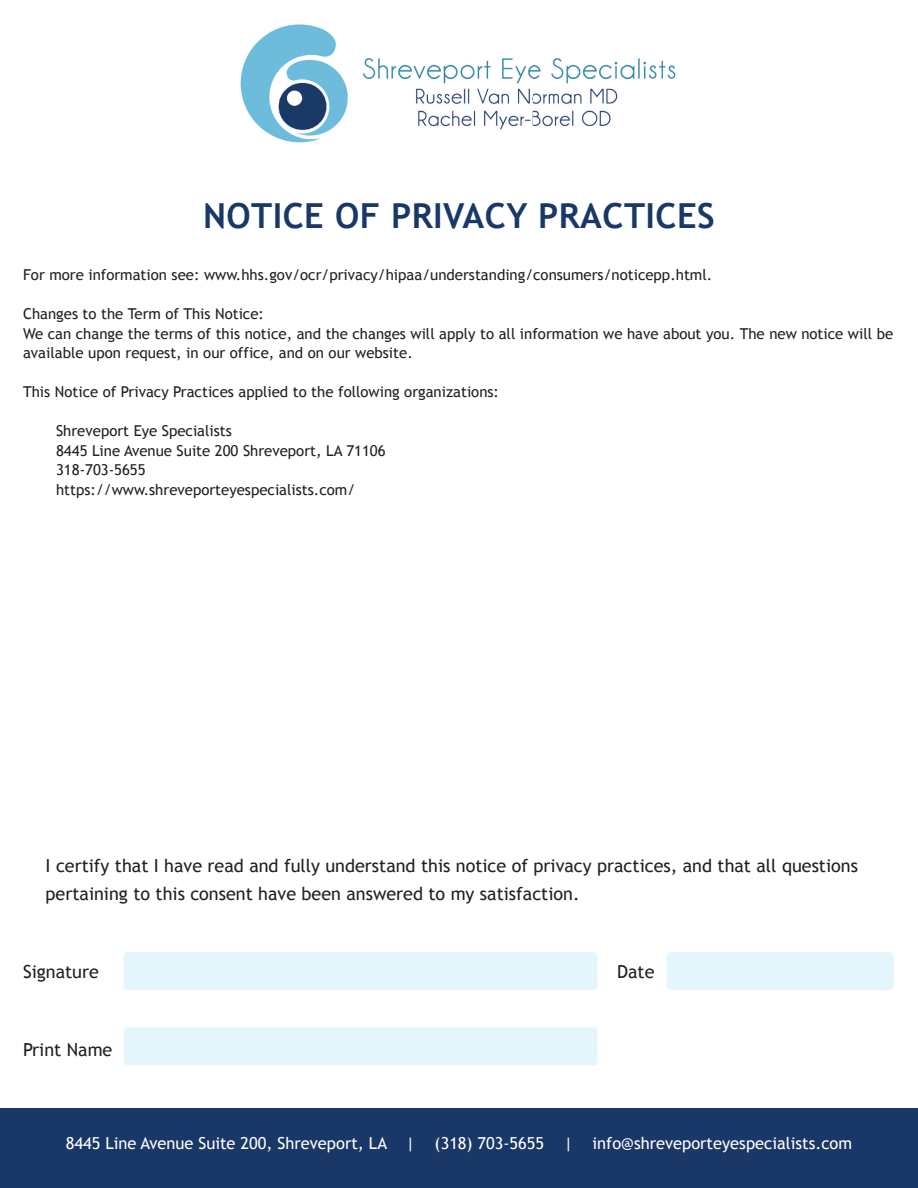
<style>
.page{position:relative;width:918px;height:1188px;background:#fff}
.page>*{position:absolute;margin:0;border:0;box-sizing:border-box;transform-origin:0 0}
.t1{font:700 34.5px "Trebuchet MS";letter-spacing:.01em;color:#1a3867}
.t2{font:18px/28.5px "Trebuchet MS";color:#231f20}
.t3{font:16.5px "Trebuchet MS";color:#fff}
.t4{font:15px/19.5px "Trebuchet MS";color:#231f20}
</style>
<div class="page">
<div style="left:124px;top:952px;width:474px;height:38px;background:#e4f5fc;border-radius:4px"></div>
<div style="left:667px;top:952px;width:227px;height:38px;background:#e4f5fc;border-radius:4px"></div>
<div style="left:124px;top:1027px;width:474px;height:38px;background:#e4f5fc;border-radius:4px"></div>
<div style="left:0;top:1108px;width:918px;height:80px;background:#1a3867"></div>
<img style="left:240px;top:24px;width:436px;height:119px">
<h1 class="t1" style="left:203px;top:194px;width:513px">NOTICE OF PRIVACY PRACTICES</h1>
<p class="t4" style="left:23px;top:265px;width:691px">For more information see: www.hhs.gov/ocr/privacy/hipaa/understanding/consumers/noticepp.html.</p>
<p class="t4" style="left:23px;top:304px;width:872px">Changes to the Term of This Notice:<br>We can change the terms of this notice, and the changes will apply to all information we have about you. The new notice will be available upon request, in our office, and on our website.</p>
<p class="t4" style="left:23px;top:382px;width:478px">This Notice of Privacy Practices applied to the following organizations:</p>
<p class="t4" style="left:56px;top:421px;width:331px">Shreveport Eye Specialists<br>8445 Line Avenue Suite 200 Shreveport, LA 71106<br>318-703-5655 https://www.shreveporteyespecialists.com/</p>
<p class="t2" style="left:46px;top:852px;width:814px">I certify that I have read and fully understand this notice of privacy practices, and that all questions pertaining to this consent have been answered to my satisfaction.</p>
<p class="t2" style="left:23px;top:958px;width:77px">Signature</p>
<p class="t2" style="left:617px;top:958px;width:39px">Date</p>
<p class="t2" style="left:23px;top:1036px;width:91px">Print Name</p>
<p class="t3" style="left:66px;top:1133px;width:788px">8445 Line Avenue Suite 200, Shreveport, LA | (318) 703-5655 | info@shreveporteyespecialists.com</p>
</div>
